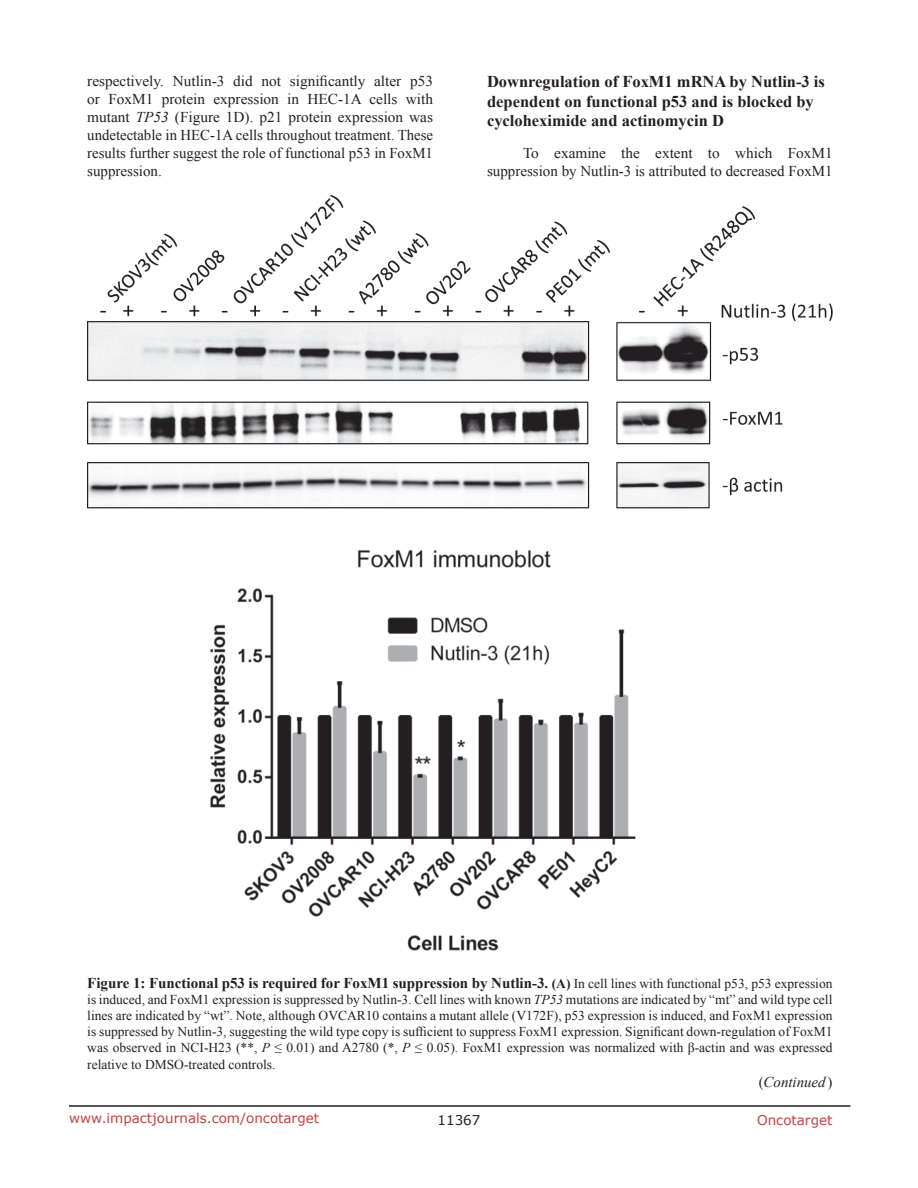
<style>
.page{position:relative;width:918px;height:1188px;background:#fff}
.page>*{position:absolute;margin:0;border:0;box-sizing:border-box;transform-origin:0 0}
.SubHeading{font:700 16.5px/19.8px "Times New Roman";color:#231f20}
.BodyText{font:15px/18px "Times New Roman";color:#231f20;text-align:justify}
.FigureText{font:700 15px "Times New Roman";color:#231f20}
.TableText{font:italic 15px "Times New Roman";color:#231f20}
.FigureText-2{font:13.5px/16.2px "Times New Roman";color:#231f20;text-align:justify}
.t1{font:13.5px "Verdana";color:#c24141}
.t2{font:13.5px "Verdana";color:#231f20}
.s1{font-style:italic}
.s2{font-size:13.5px}
.s3{font-weight:400;font-size:13.5px}
.s4{font-style:normal}
</style>
<div class="page">
<hr style="left:69px;top:1105px;width:781px;height:2px;background:#231f20">
<img style="left:87px;top:196px;width:745px;height:754px">
<p class="BodyText" style="left:87px;top:72px;width:347px">respectively. Nutlin-3 did not significantly alter p53 or FoxM1 protein expression in HEC-1A cells with mutant <span class="s1">TP53</span> (Figure 1D). p21 protein expression was undetectable in HEC-1A cells throughout treatment. These results further suggest the role of functional p53 in FoxM1 suppression.</p>
<p class="SubHeading" style="left:487px;top:71px;width:339px">Downregulation of FoxM1 mRNA by Nutlin-3 is dependent on functional p53 and is blocked by cycloheximide and actinomycin D</p>
<p class="BodyText" style="left:487px;top:144px;width:347px;text-align:right">To examine the extent to which FoxM1 suppression by Nutlin-3 is attributed to decreased FoxM1</p>
<p class="FigureText" style="left:87px;top:972px;width:747px">Figure 1: Functional p53 is required for FoxM1 suppression by Nutlin-3. <span class="s2">(A)</span> <span class="s3">In cell lines with functional p53, p53 expression</span></p>
<p class="FigureText-2" style="left:87px;top:991px;width:747px">is induced, and FoxM1 expression is suppressed by Nutlin-3. Cell lines with known <span class="s1">TP53</span> mutations are indicated by “mt” and wild type cell lines are indicated by “wt”. Note, although OVCAR10 contains a mutant allele (V172F), p53 expression is induced, and FoxM1 expression is suppressed by Nutlin-3, suggesting the wild type copy is sufficient to suppress FoxM1 expression. Significant down-regulation of FoxM1 was observed in NCI-H23 (**, <span class="s1">P</span> ≤ 0.01) and A2780 (*, <span class="s1">P</span> ≤ 0.05). FoxM1 expression was normalized with β-actin and was expressed relative to DMSO-treated controls.</p>
<p class="TableText" style="left:759px;top:1072px;width:75px"><span class="s4">(</span>Continued<span class="s4">)</span></p>
<p class="t1" style="left:69px;top:1109px;width:252px">www.impactjournals.com/oncotarget</p>
<p class="t2" style="left:438px;top:1111px;width:44px">11367</p>
<p class="t1" style="left:757px;top:1111px;width:77px">Oncotarget</p>
</div>
